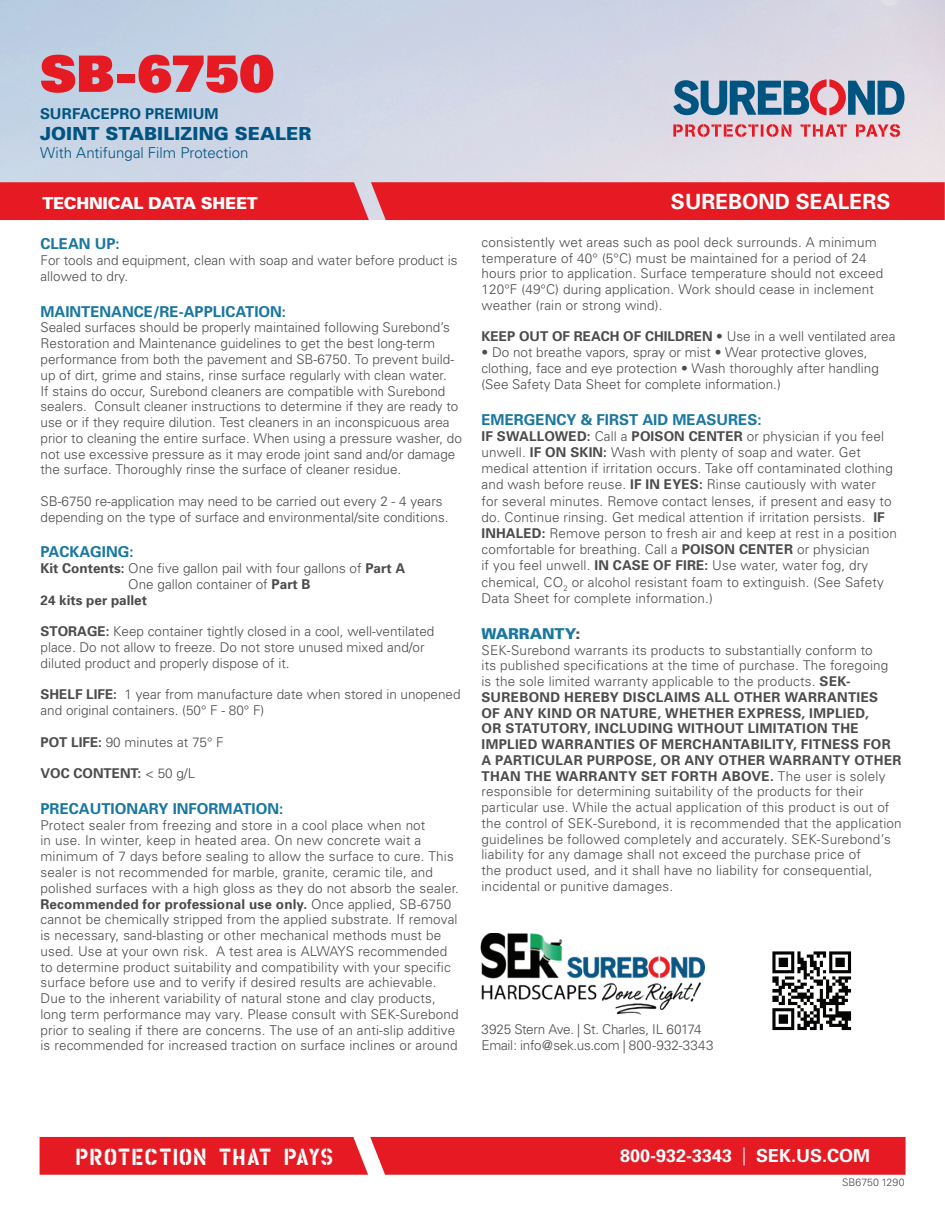
<style>
.page{position:relative;width:945px;height:1215px;background:#fff}
.page>*{position:absolute;margin:0;border:0;box-sizing:border-box;transform-origin:0 0}
.t1{font:900 50.25px "Univers";letter-spacing:-.025em;color:#e51a23}
.t2{font:22.5px "Housebroken Clean";color:#fff}
.t3{font:700 21px "Univers";color:#fff}
.t4{font:700 18px "Univers";color:#fff}
.t5{font:900 18px "Univers";letter-spacing:.005em;color:#005480}
.t6{font:900 16.5px "Univers";letter-spacing:-.015em;color:#fff}
.t7{font:700 15px "Univers";color:#1a77a0}
.t8{font:300 15px "Univers";color:#005480}
.t9{font:700 15px "Univers";letter-spacing:.005em;color:#005480}
.t10{font:900 15px "Univers";letter-spacing:-.01em;color:#1a77a0}
.t11{font:300 13.5px/15.8px "Univers";letter-spacing:.01em;color:#4b4c4d}
.t12{font:300 13.5px/16.2px "Univers";letter-spacing:-.02em;color:#4b4c4d}
.t13{font:700 13.5px "Univers";color:#4b4c4d}
.t14{font:300 10.5px "Univers";letter-spacing:.005em;color:#4b4c4d}
.s1{font-weight:700}
.s2{font-weight:300}
.s3{color:#4b4c4d}
</style>
<div class="page">
<img style="left:481px;top:933px;width:224px;height:82px">
<img style="left:772px;top:951px;width:80px;height:80px">
<svg style="left:673px;top:79px;width:232px;height:36px;background:#6f88a3"></svg>
<svg style="left:673px;top:124px;width:227px;height:13px;background:#e39098"></svg>
<div style="left:39px;top:1137px;width:867px;height:38px;background:#e51a23"></div>
<div style="left:0;top:182px;width:945px;height:38px;background:#e51a23"></div>
<h1 class="t1" style="left:40px;top:41px;width:236px">SB-6750</h1>
<p class="t9" style="left:40px;top:105px;width:180px">SURFACEPRO PREMIUM</p>
<h3 class="t5" style="left:40px;top:122px;width:273px">JOINT STABILIZING SEALER</h3>
<p class="t8" style="left:40px;top:144px;width:210px">With Antifungal Film Protection</p>
<p class="t6" style="left:42px;top:193px;width:217px">TECHNICAL DATA SHEET</p>
<h3 class="t3" style="left:671px;top:189px;width:221px">SUREBOND SEALERS</h3>
<p class="t7" style="left:40px;top:235px;width:81px">CLEAN UP:</p>
<p class="t11" style="left:40px;top:252px;width:419px">For tools and equipment, clean with soap and water before product is allowed to dry.</p>
<p class="t7" style="left:40px;top:302px;width:247px">MAINTENANCE/RE-APPLICATION:</p>
<p class="t11" style="left:40px;top:320px;width:423px">Sealed surfaces should be properly maintained following Surebond’s Restoration and Maintenance guidelines to get the best long-term performance from both the pavement and SB-6750. To prevent build&shy;up of dirt, grime and stains, rinse surface regularly with clean water.<br>If stains do occur, Surebond cleaners are compatible with Surebond sealers. Consult cleaner instructions to determine if they are ready to use or if they require dilution. Test cleaners in an inconspicuous area prior to cleaning the entire surface. When using a pressure washer, do not use excessive pressure as it may erode joint sand and/or damage the surface. Thoroughly rinse the surface of cleaner residue.</p>
<p class="t11" style="left:40px;top:493px;width:410px">SB-6750 re-application may need to be carried out every 2 - 4 years depending on the type of surface and environmental/site conditions.</p>
<p class="t7" style="left:40px;top:543px;width:95px">PACKAGING:</p>
<p class="t11" style="left:40px;top:561px;width:366px"><span class="s1">Kit Contents:</span> One five gallon pail with four gallons of <span class="s1">Part A</span></p>
<p class="t11" style="left:128px;top:576px;width:184px">One gallon container of <span class="s1">Part B</span></p>
<p class="t13" style="left:40px;top:592px;width:108px">24 kits per pallet</p>
<p class="t11" style="left:40px;top:624px;width:395px"><span class="s1">STORAGE:</span> Keep container tightly closed in a cool, well-ventilated place. Do not allow to freeze. Do not store unused mixed and/or diluted product and properly dispose of it.</p>
<p class="t11" style="left:40px;top:687px;width:422px"><span class="s1">SHELF LIFE:</span> 1 year from manufacture date when stored in unopened and original containers. (50° F - 80° F)</p>
<p class="t11" style="left:40px;top:734px;width:185px"><span class="s1">POT LIFE:</span> 90 minutes at 75° F</p>
<p class="t13" style="left:40px;top:765px;width:156px">VOC CONTENT: <span class="s2">&lt; 50 g/L</span></p>
<p class="t7" style="left:40px;top:800px;width:244px">PRECAUTIONARY INFORMATION:</p>
<p class="t11" style="left:40px;top:817px;width:420px">Protect sealer from freezing and store in a cool place when not<br>in use. In winter, keep in heated area. On new concrete wait a minimum of 7 days before sealing to allow the surface to cure. This sealer is not recommended for marble, granite, ceramic tile, and polished surfaces with a high gloss as they do not absorb the sealer.<br><span class="s1">Recommended for professional use only.</span> Once applied, SB-6750 cannot be chemically stripped from the applied substrate. If removal is necessary, sand-blasting or other mechanical methods must be used. Use at your own risk. A test area is ALWAYS recommended to determine product suitability and compatibility with your specific surface before use and to verify if desired results are achievable.<br>Due to the inherent variability of natural stone and clay products, long term performance may vary. Please consult with SEK-Surebond prior to sealing if there are concerns. The use of an anti-slip additive is recommended for increased traction on surface inclines or around</p>
<p class="t11" style="left:482px;top:234px;width:403px">consistently wet areas such as pool deck surrounds. A minimum temperature of 40° (5°C) must be maintained for a period of 24 hours prior to application. Surface temperature should not exceed 120°F (49°C) during application. Work should cease in inclement weather (rain or strong wind).</p>
<p class="t11" style="left:482px;top:329px;width:416px"><span class="s1">KEEP OUT OF REACH OF CHILDREN</span> • Use in a well ventilated area</p>
<p class="t11" style="left:482px;top:344px;width:399px">• Do not breathe vapors, spray or mist • Wear protective gloves, clothing, face and eye protection • Wash thoroughly after handling (See Safety Data Sheet for complete information.)</p>
<p class="t7" style="left:482px;top:410px;width:282px">EMERGENCY &amp; FIRST AID MEASURES:</p>
<p class="t11" style="left:481px;top:428px;width:417px;line-height:16.2px"><span class="s1">IF SWALLOWED:</span> Call a <span class="s1">POISON CENTER</span> or physician if you feel unwell. <span class="s1">IF ON SKIN:</span> Wash with plenty of soap and water. Get medical attention if irritation occurs. Take off contaminated clothing and wash before reuse. <span class="s1">IF IN EYES:</span> Rinse cautiously with water<br>for several minutes. Remove contact lenses, if present and easy to do. Continue rinsing. Get medical attention if irritation persists. <span class="s1">IF INHALED:</span> Remove person to fresh air and keep at rest in a position comfortable for breathing. Call a <span class="s1">POISON CENTER</span> or physician<br>if you feel unwell. <span class="s1">IN CASE OF FIRE:</span> Use water, water fog, dry chemical, CO<sub>2</sub> or alcohol resistant foam to extinguish. (See Safety Data Sheet for complete information.)</p>
<p class="t10" style="left:482px;top:624px;width:100px">WARRANTY<span class="s3">:</span></p>
<p class="t11" style="left:482px;top:642px;width:422px">SEK-Surebond warrants its products to substantially conform to<br>its published specifications at the time of purchase. The foregoing<br>is the sole limited warranty applicable to the products. <span class="s1">SEK-SUREBOND HEREBY DISCLAIMS ALL OTHER WARRANTIES<br>OF ANY KIND OR NATURE, WHETHER EXPRESS, IMPLIED,<br>OR STATUTORY, INCLUDING WITHOUT LIMITATION THE IMPLIED WARRANTIES OF MERCHANTABILITY, FITNESS FOR A PARTICULAR PURPOSE, OR ANY OTHER WARRANTY OTHER THAN THE WARRANTY SET FORTH ABOVE.</span> The user is solely responsible for determining suitability of the products for their particular use. While the actual application of this product is out of the control of SEK-Surebond, it is recommended that the application guidelines be followed completely and accurately. SEK-Surebond’s liability for any damage shall not exceed the purchase price of<br>the product used, and it shall have no liability for consequential, incidental or punitive damages.</p>
<p class="t12" style="left:482px;top:1021px;width:234px">3925 Stern Ave. | St. Charles, IL 60174<br>Email: info@sek.us.com | 800-932-3343</p>
<h2 class="t2" style="left:75px;top:1142px;width:260px">PROTECTION THAT PAYS</h2>
<h3 class="t4" style="left:620px;top:1145px;width:252px">800-932-3343 <span class="s2">|</span> SEK.US.COM</h3>
<p class="t14" style="left:842px;top:1176px;width:64px">SB6750 1290</p>
</div>
